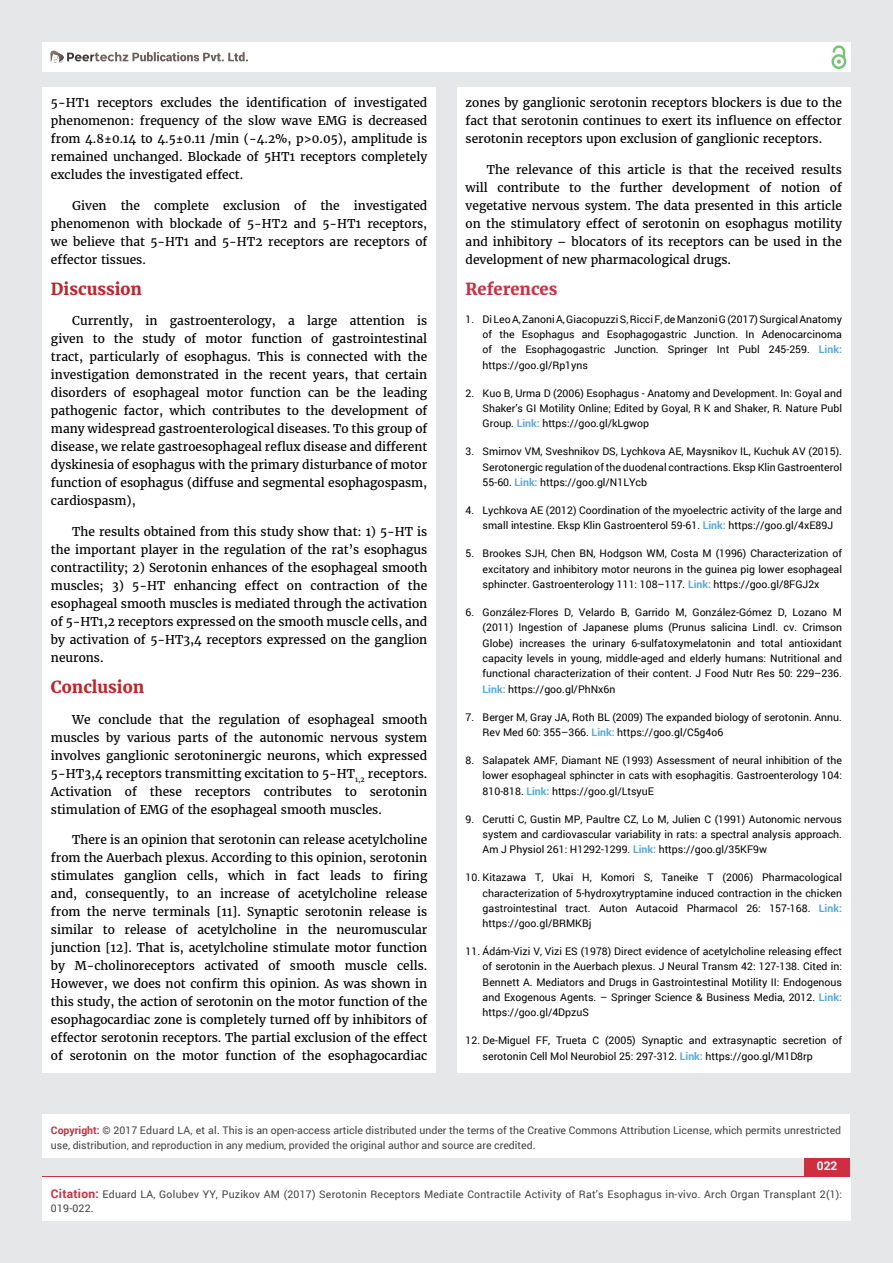
<style>
.page{position:relative;width:893px;height:1263px;background:#e6e7e8}
.page>*{position:absolute;margin:0;border:0;box-sizing:border-box;transform-origin:0 0}
.t1{font:700 16.5px "Merriweather";color:#c32127}
.t2{font:700 16.5px "Merriweather";color:#cf2e41}
.t3{font:12px/18px "Merriweather";color:#000;text-align:justify}
.t4{font:700 12px "Roboto";color:#fff}
.t5{font:10.5px/15.3px "Roboto";color:#000;text-align:justify}
.t6{font:10.5px/15px "Roboto";color:#414042}
.t7{font:10.5px/13.5px "Roboto";letter-spacing:.02em;color:#414042}
.s1{font-weight:700;color:#56a8dd}
.s2{font-weight:700;color:#cf2e41}
.s3{color:#0e0e0e}
.s4{font-weight:700;font-size:12px;color:#cf2e41}
</style>
<div class="page">
<div style="left:42px;top:43px;width:808px;height:29px;background:#fff"></div>
<div style="left:831px;top:54px;width:15px;height:15px;border:2px solid #74c273;border-radius:50%"></div>
<svg style="left:831px;top:45px;width:15px;height:19px"></svg>
<div style="left:804px;top:1157px;width:46px;height:43px;background:#cf2e41"></div>
<svg style="left:49px;top:50px;width:199px;height:14px"></svg>
<div style="left:42px;top:1177px;width:809px;height:43px;background:#fff"></div>
<div style="left:42px;top:1115px;width:808px;height:43px;background:#fff"></div>
<div style="left:42px;top:87px;width:394px;height:986px;background:#fff"></div>
<div style="left:457px;top:87px;width:393px;height:986px;background:#fff"></div>
<p class="t3" style="left:51px;top:94px;width:378px">5-НТ1 receptors excludes the identification of investigated phenomenon: frequency of the slow wave EMG is decreased from 4.8±0.14 to 4.5±0.11 /min (-4.2%, р&gt;0.05), amplitude is remained unchanged. Blockade of 5НТ1 receptors completely excludes the investigated effect.</p>
<p class="t3" style="left:51px;top:197px;width:378px;text-indent:21px">Given the complete exclusion of the investigated phenomenon with blockade of 5-НТ2 and 5-НТ1 receptors, we believe that 5-НТ1 and 5-НТ2 receptors are receptors of effector tissues.</p>
<h1 class="t1" style="left:51px;top:278px;width:93px">Discussion</h1>
<p class="t3" style="left:51px;top:312px;width:378px;text-indent:21px">Currently, in gastroenterology, a large attention is given to the study of motor function of gastrointestinal tract, particularly of esophagus. This is connected with the investigation demonstrated in the recent years, that certain disorders of esophageal motor function can be the leading pathogenic factor, which contributes to the development of many widespread gastroenterological diseases. To this group of disease, we relate gastroesophageal reflux disease and different dyskinesia of esophagus with the primary disturbance of motor function of esophagus (diffuse and segmental esophagospasm, cardiospasm),</p>
<p class="t3" style="left:51px;top:523px;width:378px;text-indent:21px">The results obtained from this study show that: 1) 5-HT is the important player in the regulation of the rat’s esophagus contractility; 2) Serotonin enhances of the esophageal smooth muscles; 3) 5-HT enhancing effect on contraction of the esophageal smooth muscles is mediated through the activation of 5-HT1,2 receptors expressed on the smooth muscle cells, and by activation of 5-HT3,4 receptors expressed on the ganglion neurons.</p>
<h1 class="t1" style="left:51px;top:677px;width:95px">Conclusion</h1>
<p class="t3" style="left:51px;top:710px;width:378px;text-indent:21px">We conclude that the regulation of esophageal smooth muscles by various parts of the autonomic nervous system involves ganglionic serotoninergic neurons, which expressed 5-НТ3,4 receptors transmitting excitation to 5-HT<sub>1,2</sub> receptors.<br>Activation of these receptors contributes to serotonin stimulation of EMG of the esophageal smooth muscles.</p>
<p class="t3" style="left:51px;top:831px;width:378px;text-indent:21px">There is an opinion that serotonin can release acetylcholine from the Auerbach plexus. According to this opinion, serotonin stimulates ganglion cells, which in fact leads to firing and, consequently, to an increase of acetylcholine release from the nerve terminals [11]. Synaptic serotonin release is similar to release of acetylcholine in the neuromuscular junction [12]. That is, acetylcholine stimulate motor function by M-cholinoreceptors activated of smooth muscle cells.<br>However, we does not confirm this opinion. As was shown in this study, the action of serotonin on the motor function of the esophagocardiac zone is completely turned off by inhibitors of effector serotonin receptors. The partial exclusion of the effect of serotonin on the motor function of the esophagocardiac</p>
<p class="t3" style="left:466px;top:94px;width:378px">zones by ganglionic serotonin receptors blockers is due to the fact that serotonin continues to exert its influence on effector serotonin receptors upon exclusion of ganglionic receptors.</p>
<p class="t3" style="left:466px;top:161px;width:378px;text-indent:21px">The relevance of this article is that the received results will contribute to the further development of notion of vegetative nervous system. The data presented in this article on the stimulatory effect of serotonin on esophagus motility and inhibitory – blocators of its receptors can be used in the development of new pharmacological drugs.</p>
<h1 class="t2" style="left:466px;top:278px;width:93px">References</h1>
<p class="t5" style="left:483px;top:311px;width:361px;text-indent:-17px">1. Di Leo A, Zanoni A, Giacopuzzi S, Ricci F, de Manzoni G (2017) Surgical Anatomy of the Esophagus and Esophagogastric Junction. In Adenocarcinoma of the Esophagogastric Junction. Springer Int Publ 245-259. <span class="s1">Link: </span>https://goo.gl/Rp1yns</p>
<p class="t5" style="left:483px;top:385px;width:361px;text-indent:-17px">2. Kuo B, Urma D (2006) Esophagus - Anatomy and Development. In: Goyal and Shaker’s GI Motility Online; Edited by Goyal, R K and Shaker, R. Nature Publ Group. <span class="s1">Link:</span> https://goo.gl/kLgwop</p>
<p class="t5" style="left:483px;top:444px;width:361px;text-indent:-17px">3. Smirnov VM, Sveshnikov DS, Lychkova AE, Maysnikov IL, Kuchuk AV (2015).<br>Serotonergic regulation of the duodenal contractions. Eksp Klin Gastroenterol 55-60. <span class="s1">Link:</span> https://goo.gl/N1LYcb</p>
<p class="t5" style="left:483px;top:502px;width:361px;text-indent:-17px">4. Lychkova AE (2012) Coordination of the myoelectric activity of the large and small intestine. Eksp Klin Gastroenterol 59-61. <span class="s1">Link:</span> https://goo.gl/4xE89J</p>
<p class="t5" style="left:483px;top:546px;width:361px;text-indent:-17px">5. Brookes SJH, Chen BN, Hodgson WM, Costa M (1996) Characterization of excitatory and inhibitory motor neurons in the guinea pig lower esophageal sphincter. Gastroenterology 111: 108–117. <span class="s1">Link:</span> https://goo.gl/8FGJ2x</p>
<p class="t5" style="left:483px;top:604px;width:361px;text-indent:-17px">6. González-Flores D, Velardo B, Garrido M, González-Gómez D, Lozano M (2011) Ingestion of Japanese plums (Prunus salicina Lindl. cv. Crimson Globe) increases the urinary 6-sulfatoxymelatonin and total antioxidant capacity levels in young, middle-aged and elderly humans: Nutritional and functional characterization of their content. J Food Nutr Res 50: 229–236.<br><span class="s1">Link:</span> https://goo.gl/PhNx6n</p>
<p class="t5" style="left:483px;top:709px;width:361px;text-indent:-17px">7. Berger M, Gray JA, Roth BL (2009) The expanded biology of serotonin. Annu.<br>Rev Med 60: 355–366. <span class="s1">Link:</span> https://goo.gl/C5g4o6</p>
<p class="t5" style="left:483px;top:752px;width:361px;text-indent:-17px">8. Salapatek AMF, Diamant NE (1993) Assessment of neural inhibition of the lower esophageal sphincter in cats with esophagitis. Gastroenterology 104:<br>810-818. <span class="s1">Link:</span> https://goo.gl/LtsyuE</p>
<p class="t5" style="left:483px;top:811px;width:361px;text-indent:-17px">9. Cerutti C, Gustin MP, Paultre CZ, Lo M, Julien C (1991) Autonomic nervous system and cardiovascular variability in rats: a spectral analysis approach.<br>Am J Physiol 261: H1292-1299. <span class="s1">Link:</span> https://goo.gl/35KF9w</p>
<p class="t5" style="left:483px;top:870px;width:361px;text-indent:-17px">10. Kitazawa T, Ukai H, Komori S, Taneike T (2006) Pharmacological characterization of 5-hydroxytryptamine induced contraction in the chicken gastrointestinal tract. Auton Autacoid Pharmacol 26: 157-168. <span class="s1">Link: </span>https://goo.gl/BRMKBj</p>
<p class="t5" style="left:483px;top:943px;width:361px;text-indent:-17px">11. Ádám-Vizi V, Vizi ES (1978) Direct evidence of acetylcholine releasing effect of serotonin in the Auerbach plexus. J Neural Transm 42: 127-138. Cited in:<br>Bennett A. Mediators and Drugs in Gastrointestinal Motility II: Endogenous and Exogenous Agents. – Springer Science &amp; Business Media, 2012. <span class="s1">Link: </span>https://goo.gl/4DpzuS</p>
<p class="t5" style="left:483px;top:1033px;width:361px;text-indent:-17px">12. De-Miguel FF, Trueta C (2005) Synaptic and extrasynaptic secretion of serotonin Cell Mol Neurobiol 25: 297-312. <span class="s1">Link:</span> https://goo.gl/M1D8rp</p>
<p class="t6" style="left:51px;top:1123px;width:792px"><span class="s2">Copyright:</span> © 2017 Eduard LA, et al<span class="s3">.</span> This is an open-access article distributed under the terms of the Creative Commons Attribution License, which permits unrestricted use, distribution, and reproduction in any medium, provided the original author and source are credited.</p>
<p class="t4" style="left:817px;top:1157px;width:22px">022</p>
<p class="t7" style="left:51px;top:1188px;width:793px"><span class="s4">Citation:</span> Eduard LA, Golubev YY, Puzikov AM (2017) Serotonin Receptors Mediate Contractile Activity of Rat’s Esophagus in-vivo. Arch Organ Transplant 2(1):<br>019-022.</p>
</div>
